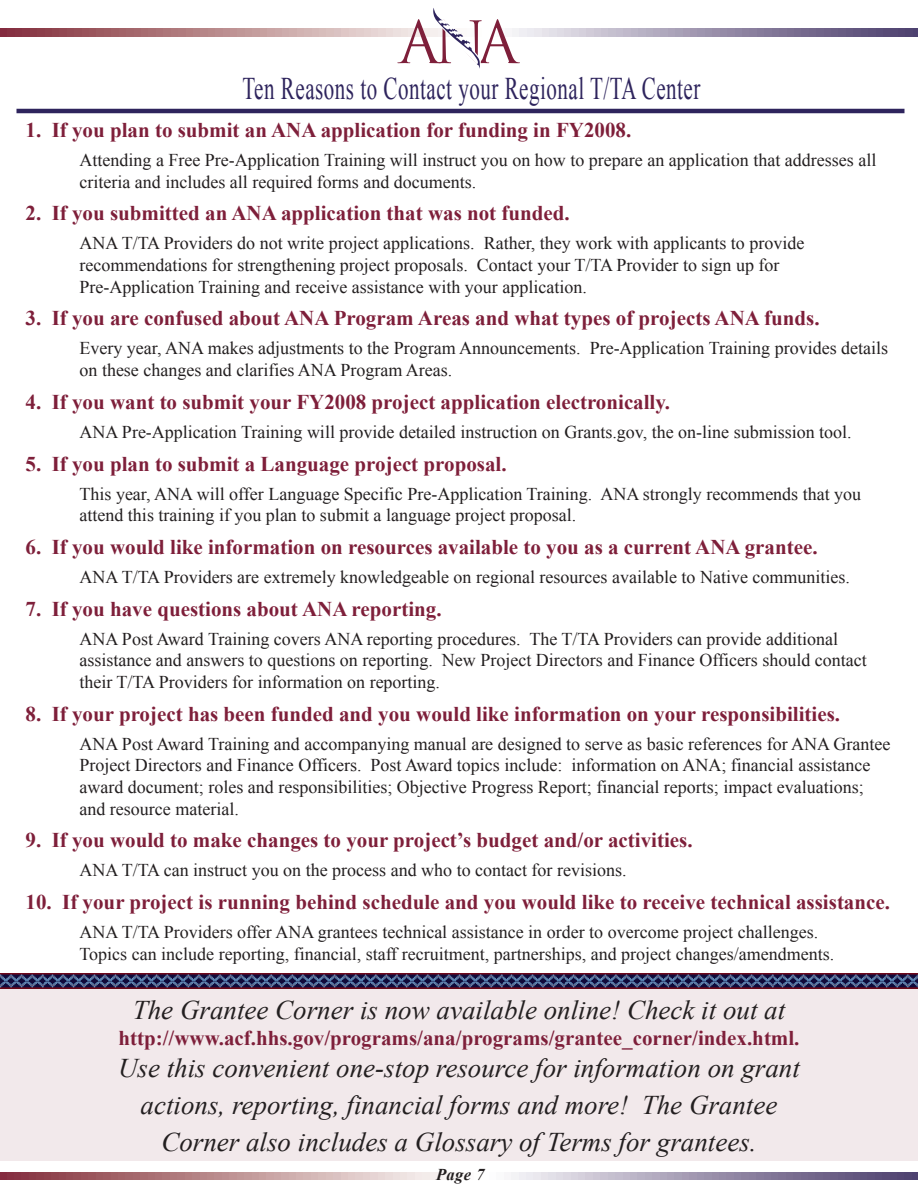
<style>
.page{position:relative;width:918px;height:1188px;background:#fff}
.page>*{position:absolute;margin:0;border:0;box-sizing:border-box;transform-origin:0 0}
.t1{font:31.5px "Times New Roman";letter-spacing:.025em;color:#2e245d;scale:.67 1}
.t2{font:italic 27px/36.9px "Times New Roman";color:#231f20;text-align:center}
.t3{font:700 21px "Times New Roman";color:#7e1f3a}
.t4{font:18px/21.6px "Times New Roman";color:#231f20}
.t5{font:italic 700 16.5px "Times New Roman";color:#231f20}
</style>
<div class="page">
<div style="left:0;top:984px;width:918px;height:176px;background:#f2e9eb"></div>
<svg style="left:0;top:29px;width:918px;height:7px;background:#a88a9a"></svg>
<svg style="left:0;top:1172px;width:918px;height:8px;background:#b298a6"></svg>
<svg style="left:397px;top:8px;width:123px;height:61px"></svg>
<hr style="left:16px;top:109px;width:888px;height:4px;background:#2e245d">
<img style="left:365px;top:974px;width:34px;height:15px">
<img style="left:399px;top:974px;width:104px;height:15px">
<img style="left:503px;top:974px;width:63px;height:15px">
<img style="left:260px;top:974px;width:105px;height:15px">
<img style="left:0;top:974px;width:44px;height:15px">
<img style="left:44px;top:974px;width:104px;height:15px">
<img style="left:148px;top:974px;width:112px;height:15px">
<img style="left:886px;top:974px;width:32px;height:15px">
<img style="left:566px;top:974px;width:104px;height:15px">
<img style="left:670px;top:974px;width:104px;height:15px">
<img style="left:774px;top:974px;width:112px;height:15px">
<p class="t1" style="left:242px;top:68px;width:685px">Ten Reasons to Contact your Regional T/TA Center</p>
<p class="t3" style="left:26px;top:115px;width:607px">1. If you plan to submit an ANA application for funding in FY2008.</p>
<p class="t4" style="left:80px;top:149px;width:798px">Attending a Free Pre-Application Training will instruct you on how to prepare an application that addresses all criteria and includes all required forms and documents.</p>
<p class="t3" style="left:26px;top:199px;width:546px">2. If you submitted an ANA application that was not funded.</p>
<p class="t4" style="left:80px;top:232px;width:726px">ANA T/TA Providers do not write project applications. Rather, they work with applicants to provide recommendations for strengthening project proposals. Contact your T/TA Provider to sign up for<br>Pre-Application Training and receive assistance with your application.</p>
<p class="t3" style="left:26px;top:304px;width:796px">3. If you are confused about ANA Program Areas and what types of projects ANA funds.</p>
<p class="t4" style="left:80px;top:337px;width:810px">Every year, ANA makes adjustments to the Program Announcements. Pre-Application Training provides details on these changes and clarifies ANA Program Areas.</p>
<p class="t3" style="left:26px;top:387px;width:646px">4. If you want to submit your FY2008 project application electronically.</p>
<p class="t4" style="left:80px;top:421px;width:774px">ANA Pre-Application Training will provide detailed instruction on Grants.gov, the on-line submission tool.</p>
<p class="t3" style="left:26px;top:449px;width:483px">5. If you plan to submit a Language project proposal.</p>
<p class="t4" style="left:80px;top:483px;width:783px">This year, ANA will offer Language Specific Pre-Application Training. ANA strongly recommends that you attend this training if you plan to submit a language project proposal.</p>
<p class="t3" style="left:26px;top:532px;width:794px">6. If you would like information on resources available to you as a current ANA grantee.</p>
<p class="t4" style="left:80px;top:566px;width:772px">ANA T/TA Providers are extremely knowledgeable on regional resources available to Native communities.</p>
<p class="t3" style="left:26px;top:594px;width:418px">7. If you have questions about ANA reporting.</p>
<p class="t4" style="left:80px;top:628px;width:789px">ANA Post Award Training covers ANA reporting procedures. The T/TA Providers can provide additional assistance and answers to questions on reporting. New Project Directors and Finance Officers should contact their T/TA Providers for information on reporting.</p>
<p class="t3" style="left:26px;top:699px;width:816px">8. If your project has been funded and you would like information on your responsibilities.</p>
<p class="t4" style="left:80px;top:733px;width:813px">ANA Post Award Training and accompanying manual are designed to serve as basic references for ANA Grantee Project Directors and Finance Officers. Post Award topics include: information on ANA; financial assistance award document; roles and responsibilities; Objective Progress Report; financial reports; impact evaluations; and resource material.</p>
<p class="t3" style="left:26px;top:826px;width:669px">9. If you would to make changes to your project’s budget and/or activities.</p>
<p class="t4" style="left:80px;top:859px;width:549px">ANA T/TA can instruct you on the process and who to contact for revisions.</p>
<p class="t3" style="left:26px;top:888px;width:866px">10. If your project is running behind schedule and you would like to receive technical assistance.</p>
<p class="t4" style="left:80px;top:921px;width:756px">ANA T/TA Providers offer ANA grantees technical assistance in order to overcome project challenges.<br>Topics can include reporting, financial, staff recruitment, partnerships, and project changes/amendments.</p>
<p class="t2" style="left:133px;top:991px;width:654px">The Grantee Corner is now available online! Check it out at</p>
<p class="t3" style="left:118px;top:1023px;width:683px">http://www.acf.hhs.gov/programs/ana/programs/grantee_corner/index.html.</p>
<p class="t2" style="left:118px;top:1049px;width:683px">Use this convenient one-stop resource for information on grant actions, reporting, financial forms and more! The Grantee<br>Corner also includes a Glossary of Terms for grantees.</p>
<p class="t5" style="left:436px;top:1163px;width:50px">Page 7</p>
</div>
